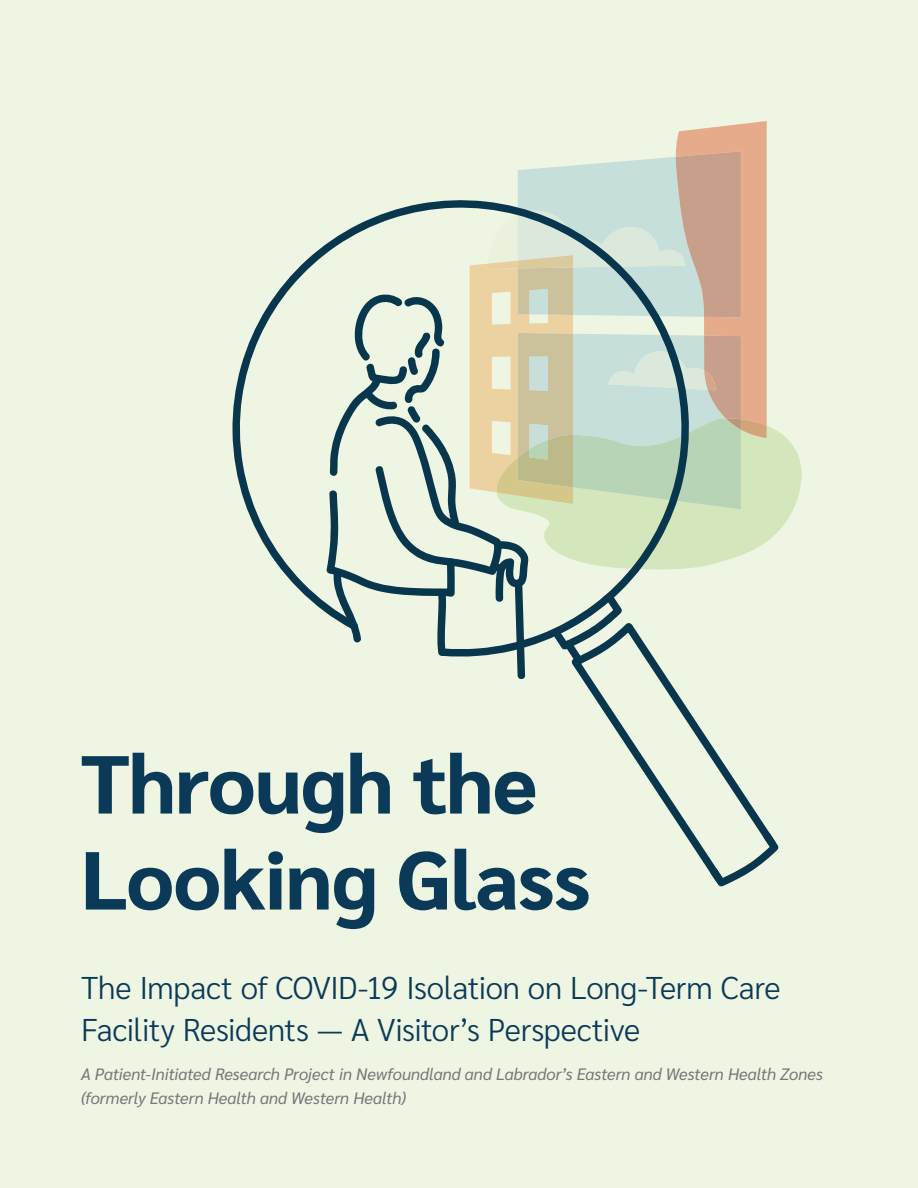
<style>
.page{position:relative;width:918px;height:1188px;background:#eef5e2}
.page>*{position:absolute;margin:0;border:0;box-sizing:border-box;transform-origin:0 0}
.t1{font:800 82.05px/96px "Sarabun";letter-spacing:-.01em;color:#0a3a57}
.Body_Copy{font:300 31.5px/42px "Sarabun";letter-spacing:-.01em;color:#0a3a57}
.Body_Copy-2{font:italic 16.5px/24px "Sarabun";color:#787679}
</style>
<div class="page">
<svg style="left:767px;top:426px;width:35px;height:115px;fill:#d4e6bb"></svg>
<svg style="left:232px;top:245px;width:93px;height:367px"></svg>
<svg style="left:717px;top:846px;width:62px;height:41px"></svg>
<svg style="left:583px;top:680px;width:195px;height:204px"></svg>
<svg style="left:325px;top:121px;width:442px;height:559px"></svg>
<p class="t1" style="left:81px;top:737px;width:511px">Through the<br>Looking Glass</p>
<p class="Body_Copy" style="left:81px;top:967px;width:701px">The Impact of COVID-19 Isolation on Long-Term Care<br>Facility Residents — A Visitor’s Perspective</p>
<p class="Body_Copy-2" style="left:81px;top:1062px;width:743px">A Patient-Initiated Research Project in Newfoundland and Labrador’s Eastern and Western Health Zones (formerly Eastern Health and Western Health)</p>
</div>
